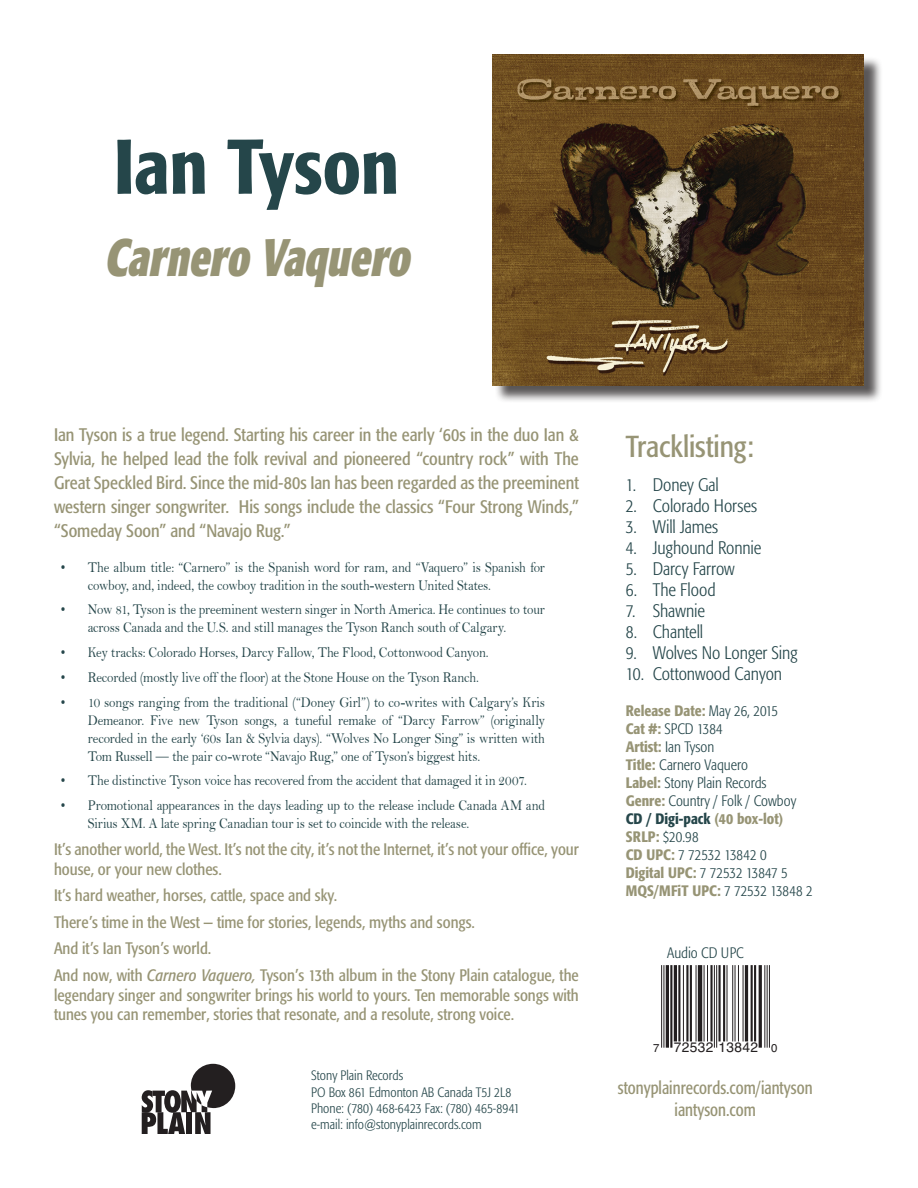
<style>
.page{position:relative;width:918px;height:1188px;background:#fff}
.page>*{position:absolute;margin:0;border:0;box-sizing:border-box;transform-origin:0 0}
.t1{font:500 condensed 76.5px "Formata";color:#25464a}
.t2{font:italic 700 condensed 52.2px "Formata";color:#979475;scale:.83 1}
.t3{font:condensed 30px "Formata";letter-spacing:-.005em;color:#979475}
.t4{font:condensed 18px/24px "Formata";color:#979475;text-align:justify}
.t5{font:300 condensed 18px "Formata";letter-spacing:-.005em;color:#25464a}
.t6{font:condensed 18px "Formata";color:#979475;scale:.92 1}
.t7{font:condensed 16.5px/19.8px "Formata";color:#979475}
.t8{font:15px/18px "Bell";letter-spacing:-.015em;color:#25464a;scale:.87 1}
.t9{font:300 condensed 15px "Formata";color:#25464a}
.t10{font:500 condensed 15px "Formata";color:#979475}
.t11{font:500 condensed 15px "Formata";color:#25464a}
.t12{font:13.8px "Helvetica";letter-spacing:.025em;color:#231f20}
.t13{font:300 condensed 13.5px "Formata";color:#25464a}
.s1{font-style:italic}
.s2{font-weight:300;color:#25464a}
.s3{font-weight:500;color:#979475}
.s4{color:#979475}
.s5{font-size:11.4px}
</style>
<div class="page">
<div style="left:495px;top:56px;width:387px;height:348px;background:#231f20;opacity:.75"></div>
<img style="left:492px;top:54px;width:372px;height:331px">
<hr style="left:661px;top:965px;width:1px;height:83px;background:#231f20">
<hr style="left:663px;top:965px;width:1px;height:83px;background:#231f20">
<hr style="left:666px;top:965px;width:3px;height:83px;background:#231f20">
<hr style="left:670px;top:965px;width:2px;height:83px;background:#231f20">
<hr style="left:674px;top:965px;width:3px;height:76px;background:#231f20">
<hr style="left:678px;top:965px;width:2px;height:76px;background:#231f20">
<hr style="left:683px;top:965px;width:1px;height:76px;background:#231f20">
<hr style="left:686px;top:965px;width:3px;height:76px;background:#231f20">
<hr style="left:690px;top:965px;width:2px;height:76px;background:#231f20">
<hr style="left:696px;top:965px;width:1px;height:76px;background:#231f20">
<hr style="left:698px;top:965px;width:4px;height:76px;background:#231f20">
<hr style="left:704px;top:965px;width:1px;height:76px;background:#231f20">
<hr style="left:707px;top:965px;width:1px;height:76px;background:#231f20">
<hr style="left:710px;top:965px;width:3px;height:76px;background:#231f20">
<hr style="left:714px;top:965px;width:1px;height:83px;background:#231f20">
<hr style="left:716px;top:965px;width:1px;height:83px;background:#231f20">
<hr style="left:718px;top:965px;width:3px;height:76px;background:#231f20">
<hr style="left:723px;top:965px;width:2px;height:76px;background:#231f20">
<hr style="left:727px;top:965px;width:1px;height:76px;background:#231f20">
<hr style="left:732px;top:965px;width:1px;height:76px;background:#231f20">
<hr style="left:735px;top:965px;width:1px;height:76px;background:#231f20">
<hr style="left:738px;top:965px;width:1px;height:76px;background:#231f20">
<hr style="left:743px;top:965px;width:1px;height:76px;background:#231f20">
<hr style="left:745px;top:965px;width:3px;height:76px;background:#231f20">
<hr style="left:751px;top:965px;width:2px;height:76px;background:#231f20">
<hr style="left:754px;top:965px;width:2px;height:76px;background:#231f20">
<hr style="left:759px;top:965px;width:3px;height:83px;background:#231f20">
<hr style="left:764px;top:965px;width:1px;height:83px;background:#231f20">
<hr style="left:767px;top:965px;width:1px;height:83px;background:#231f20">
<hr style="left:769px;top:965px;width:1px;height:83px;background:#231f20">
<svg style="left:142px;top:1064px;width:93px;height:70px"></svg>
<p class="t1" style="left:114px;top:120px;width:287px">Ian Tyson</p>
<p class="t2" style="left:104px;top:225px;width:383px">Carnero Vaquero</p>
<p class="t4" style="left:54px;top:423px;width:526px">Ian Tyson is a true legend. Starting his career in the early ‘60s in the duo Ian &amp; Sylvia, he helped lead the folk revival and pioneered “country rock” with The Great Speckled Bird. Since the mid-80s Ian has been regarded as the preeminent western singer songwriter. His songs include the classics “Four Strong Winds,” “Someday Soon” and “Navajo Rug.”</p>
<p class="t8" style="left:88px;top:558px;width:527px;text-indent:-27px">• The album title: “Carnero” is the Spanish word for ram, and “Vaquero” is Spanish for cowboy, and, indeed, the cowboy tradition in the south-western United States.</p>
<p class="t8" style="left:88px;top:601px;width:527px;text-indent:-27px">• Now 81, Tyson is the preeminent western singer in North America. He continues to tour across Canada and the U.S. and still manages the Tyson Ranch south of Calgary.</p>
<p class="t8" style="left:61px;top:643px;width:493px">• Key tracks: Colorado Horses, Darcy Fallow, The Flood, Cottonwood Canyon.</p>
<p class="t8" style="left:61px;top:668px;width:482px">• Recorded (mostly live off the floor) at the Stone House on the Tyson Ranch.</p>
<p class="t8" style="left:88px;top:693px;width:527px;text-align:justify;text-indent:-27px">• 10 songs ranging from the traditional (“Doney Girl”) to co-writes with Calgary’s Kris Demeanor. Five new Tyson songs, a tuneful remake of “Darcy Farrow” (originally recorded in the early ‘60s Ian &amp; Sylvia days). “Wolves No Longer Sing” is written with Tom Russell — the pair co-wrote “Navajo Rug,” one of Tyson’s biggest hits.</p>
<p class="t8" style="left:61px;top:772px;width:537px">• The distinctive Tyson voice has recovered from the accident that damaged it in 2007.</p>
<p class="t8" style="left:88px;top:796px;width:527px;text-indent:-27px">• Promotional appearances in the days leading up to the release include Canada AM and<br>Sirius XM. A late spring Canadian tour is set to coincide with the release.</p>
<p class="t7" style="left:54px;top:839px;width:526px">It’s another world, the West. It’s not the city, it’s not the Internet, it’s not your office, your house, or your new clothes.</p>
<p class="t7" style="left:54px;top:885px;width:285px">It’s hard weather, horses, cattle, space and sky.</p>
<p class="t7" style="left:54px;top:912px;width:423px">There’s time in the West — time for stories, legends, myths and songs.</p>
<p class="t7" style="left:54px;top:939px;width:159px">And it’s Ian Tyson’s world.</p>
<p class="t7" style="left:54px;top:965px;width:526px;text-align:justify">And now, with <span class="s1">Carnero Vaquero,</span> Tyson’s 13th album in the Stony Plain catalogue, the legendary singer and songwriter brings his world to yours. Ten memorable songs with tunes you can remember, stories that resonate, and a resolute, strong voice.</p>
<p class="t13" style="left:311px;top:1068px;width:93px">Stony Plain Records</p>
<p class="t13" style="left:311px;top:1084px;width:202px">PO Box 861 Edmonton AB Canada T5J 2L8</p>
<p class="t13" style="left:311px;top:1100px;width:210px">Phone: (780) 468-6423 Fax: (780) 465-8941</p>
<p class="t13" style="left:311px;top:1116px;width:172px">e-mail: info@stonyplainrecords.com</p>
<p class="t3" style="left:626px;top:429px;width:130px">Tracklisting:</p>
<p class="t5" style="left:626px;top:475px;width:95px">1. Doney Gal</p>
<p class="t5" style="left:626px;top:496px;width:133px">2. Colorado Horses</p>
<p class="t5" style="left:626px;top:517px;width:94px">3. Will James</p>
<p class="t5" style="left:626px;top:538px;width:137px">4. Jughound Ronnie</p>
<p class="t5" style="left:626px;top:559px;width:110px">5. Darcy Farrow</p>
<p class="t5" style="left:626px;top:580px;width:91px">6. The Flood</p>
<p class="t5" style="left:626px;top:601px;width:81px">7. Shawnie</p>
<p class="t5" style="left:626px;top:622px;width:79px">8. Chantell</p>
<p class="t5" style="left:626px;top:643px;width:173px">9. Wolves No Longer Sing</p>
<p class="t5" style="left:626px;top:664px;width:158px">10. Cottonwood Canyon</p>
<p class="t10" style="left:626px;top:702px;width:154px">Release Date: <span class="s2">May 26, 2015</span></p>
<p class="t9" style="left:626px;top:720px;width:98px"><span class="s3">Cat #:</span> SPCD 1384</p>
<p class="t9" style="left:626px;top:738px;width:90px"><span class="s3">Artist:</span> Ian Tyson</p>
<p class="t9" style="left:626px;top:756px;width:124px"><span class="s3">Title:</span> Carnero Vaquero</p>
<p class="t9" style="left:626px;top:774px;width:142px"><span class="s3">Label:</span> Stony Plain Records</p>
<p class="t9" style="left:626px;top:792px;width:172px"><span class="s3">Genre:</span> Country / Folk / Cowboy</p>
<p class="t11" style="left:626px;top:810px;width:159px">CD / Digi-pack <span class="s4">(40 box-lot)</span></p>
<p class="t9" style="left:626px;top:828px;width:74px"><span class="s3">SRLP:</span> $20.98</p>
<p class="t9" style="left:626px;top:846px;width:142px"><span class="s3">CD UPC:</span> 7 72532 13842 0</p>
<p class="t9" style="left:626px;top:864px;width:163px"><span class="s3">Digital UPC:</span> 7 72532 13847 5</p>
<p class="t10" style="left:626px;top:882px;width:188px">MQS/MFiT UPC: <span class="s2">7 72532 13848 2</span></p>
<p class="t9" style="left:667px;top:944px;width:78px">Audio CD UPC</p>
<p class="t12" style="left:653px;top:1036px;width:126px"><span class="s5">7</span> 72532 13842 <span class="s5">0</span></p>
<p class="t6" style="left:618px;top:1077px;width:213px">stonyplainrecords.com/iantyson</p>
<p class="t6" style="left:675px;top:1099px;width:90px">iantyson.com</p>
</div>
